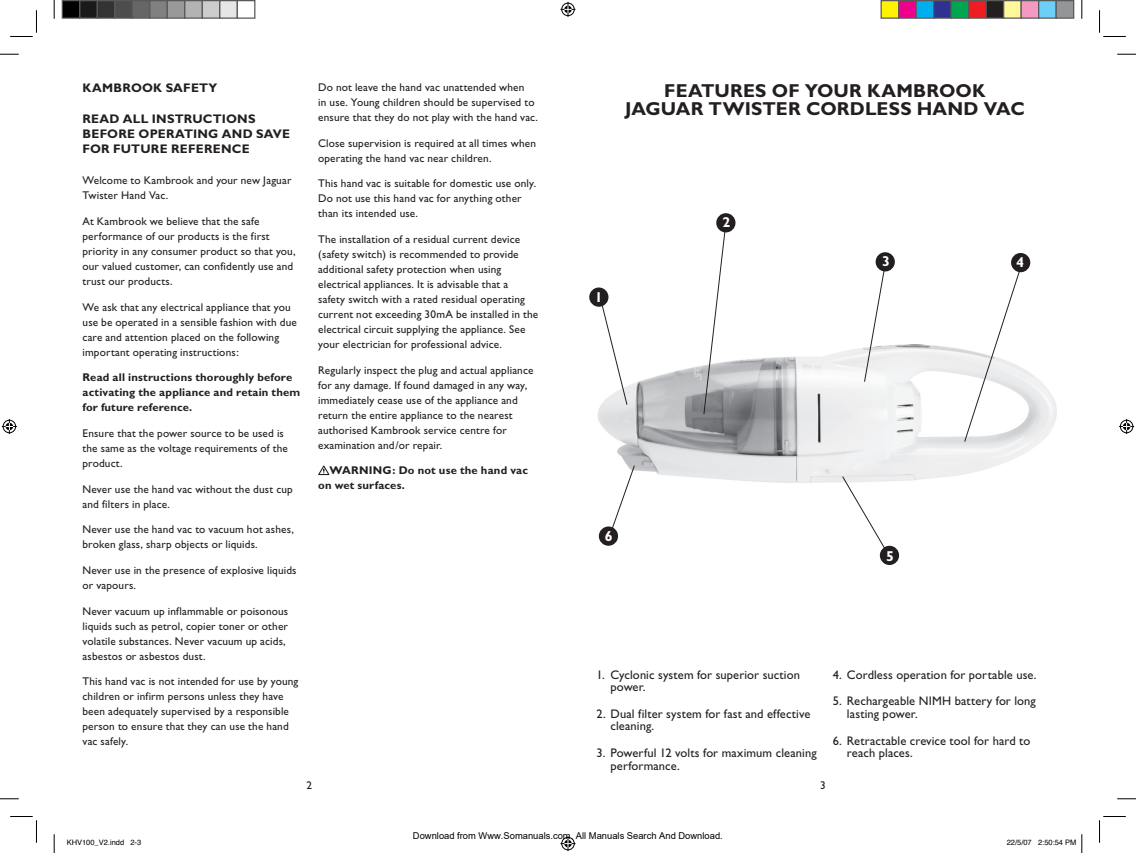
<style>
.page{position:relative;width:1136px;height:853px;background:#fff}
.page>*{position:absolute;margin:0;border:0;box-sizing:border-box;transform-origin:0 0}
.t1{font:700 18.75px "Gill Sans";letter-spacing:.005em;color:#231f20}
.t2{font:700 14.38px "Gill Sans";color:#fff}
.t3{font:12.5px/12.5px "Gill Sans";letter-spacing:.01em;color:#231f20}
.t4{font:700 12.5px/15px "Gill Sans";letter-spacing:.015em;color:#231f20}
.t5{font:11.25px/15px "Gill Sans";letter-spacing:.015em;color:#231f20}
.t6{font:700 11.25px/15px "Gill Sans";letter-spacing:.015em;color:#231f20}
.t7{font:9.38px "Arial";color:#000}
.t8{font:7.5px "Helvetica";color:#000}
</style>
<div class="page">
<svg style="left:318px;top:465px;width:11px;height:10px"></svg>
<img style="left:598px;top:344px;width:459px;height:221px">
<svg style="left:601px;top:304px;width:27px;height:101px"></svg>
<div style="left:589px;top:287px;width:19px;height:20px;background:#231f20;border-radius:50%"></div>
<svg style="left:864px;top:269px;width:21px;height:113px"></svg>
<div style="left:876px;top:252px;width:19px;height:19px;background:#231f20;border-radius:50%"></div>
<svg style="left:703px;top:228px;width:23px;height:187px"></svg>
<div style="left:716px;top:213px;width:19px;height:19px;background:#231f20;border-radius:50%"></div>
<svg style="left:611px;top:465px;width:24px;height:66px"></svg>
<div style="left:599px;top:526px;width:19px;height:19px;background:#231f20;border-radius:50%"></div>
<svg style="left:842px;top:475px;width:47px;height:79px"></svg>
<div style="left:880px;top:545px;width:19px;height:20px;background:#231f20;border-radius:50%"></div>
<svg style="left:964px;top:269px;width:56px;height:173px"></svg>
<div style="left:1011px;top:253px;width:19px;height:19px;background:#231f20;border-radius:50%"></div>
<svg style="left:0;top:53px;width:19px;height:2px"></svg>
<svg style="left:1117px;top:53px;width:19px;height:2px"></svg>
<svg style="left:0;top:798px;width:19px;height:1px"></svg>
<svg style="left:1117px;top:798px;width:19px;height:1px"></svg>
<svg style="left:53px;top:0;width:2px;height:19px"></svg>
<svg style="left:53px;top:834px;width:2px;height:18px"></svg>
<svg style="left:1081px;top:0;width:2px;height:19px"></svg>
<svg style="left:10px;top:10px;width:27px;height:27px"></svg>
<svg style="left:10px;top:816px;width:27px;height:26px"></svg>
<svg style="left:1099px;top:10px;width:27px;height:27px"></svg>
<svg style="left:1099px;top:816px;width:27px;height:26px"></svg>
<svg style="left:560px;top:2px;width:15px;height:15px"></svg>
<svg style="left:560px;top:836px;width:15px;height:15px"></svg>
<svg style="left:2px;top:419px;width:15px;height:15px"></svg>
<svg style="left:1119px;top:419px;width:15px;height:15px"></svg>
<div style="left:62px;top:1px;width:18px;height:17px;background:#000"></div>
<div style="left:62px;top:0;width:18px;height:19px;border:1px solid #595959"></div>
<div style="left:80px;top:1px;width:17px;height:17px;background:#1a1a1a"></div>
<div style="left:79px;top:0;width:19px;height:19px;border:1px solid #595959"></div>
<div style="left:97px;top:1px;width:18px;height:17px;background:#333"></div>
<div style="left:97px;top:0;width:18px;height:19px;border:1px solid #595959"></div>
<div style="left:115px;top:1px;width:17px;height:17px;background:#4d4d4d"></div>
<div style="left:114px;top:0;width:19px;height:19px;border:1px solid #595959"></div>
<div style="left:132px;top:1px;width:18px;height:17px;background:#666"></div>
<div style="left:132px;top:0;width:18px;height:19px;border:1px solid #595959"></div>
<div style="left:150px;top:1px;width:17px;height:17px;background:#808080"></div>
<div style="left:149px;top:0;width:19px;height:19px;border:1px solid #595959"></div>
<div style="left:167px;top:1px;width:18px;height:17px;background:#999"></div>
<div style="left:167px;top:0;width:18px;height:19px;border:1px solid #595959"></div>
<div style="left:185px;top:1px;width:17px;height:17px;background:#b3b3b3"></div>
<div style="left:184px;top:0;width:19px;height:19px;border:1px solid #595959"></div>
<div style="left:202px;top:1px;width:18px;height:17px;background:#ccc"></div>
<div style="left:202px;top:0;width:18px;height:19px;border:1px solid #595959"></div>
<div style="left:220px;top:1px;width:17px;height:17px;background:#e6e6e6"></div>
<div style="left:219px;top:0;width:19px;height:19px;border:1px solid #595959"></div>
<div style="left:237px;top:0;width:18px;height:19px;border:1px solid #595959"></div>
<div style="left:881px;top:1px;width:18px;height:17px;background:#fff101"></div>
<div style="left:880px;top:0;width:19px;height:19px;border:1px solid #595959"></div>
<div style="left:899px;top:1px;width:17px;height:17px;background:#ed028c"></div>
<div style="left:898px;top:0;width:19px;height:19px;border:1px solid #595959"></div>
<div style="left:916px;top:1px;width:18px;height:17px;background:#00aeef"></div>
<div style="left:915px;top:0;width:19px;height:19px;border:1px solid #595959"></div>
<div style="left:934px;top:1px;width:17px;height:17px;background:#2e3092"></div>
<div style="left:933px;top:0;width:19px;height:19px;border:1px solid #595959"></div>
<div style="left:951px;top:1px;width:18px;height:17px;background:#00a54f"></div>
<div style="left:950px;top:0;width:19px;height:19px;border:1px solid #595959"></div>
<div style="left:969px;top:1px;width:17px;height:17px;background:#ee1d23"></div>
<div style="left:968px;top:0;width:19px;height:19px;border:1px solid #595959"></div>
<div style="left:986px;top:1px;width:18px;height:17px;background:#231f20"></div>
<div style="left:985px;top:0;width:19px;height:19px;border:1px solid #595959"></div>
<div style="left:1004px;top:1px;width:17px;height:17px;background:#fff79a"></div>
<div style="left:1003px;top:0;width:19px;height:19px;border:1px solid #595959"></div>
<div style="left:1021px;top:1px;width:18px;height:17px;background:#f499c2"></div>
<div style="left:1020px;top:0;width:19px;height:19px;border:1px solid #595959"></div>
<div style="left:1039px;top:1px;width:17px;height:17px;background:#6bcff6"></div>
<div style="left:1038px;top:0;width:19px;height:19px;border:1px solid #595959"></div>
<div style="left:1056px;top:1px;width:18px;height:17px;background:#939598"></div>
<div style="left:1055px;top:0;width:19px;height:19px;border:1px solid #595959"></div>
<svg style="left:1081px;top:834px;width:2px;height:18px"></svg>
<p class="t4" style="left:83px;top:81px;width:136px">Kambrook Safety</p>
<p class="t4" style="left:83px;top:112px;width:209px">Read all i nstructi ons before operati ng and save for future reference</p>
<p class="t5" style="left:83px;top:173px;width:210px">Welcome to Kambrook and your new Jaguar<br>Twister Hand Vac.</p>
<p class="t5" style="left:83px;top:214px;width:215px">At Kambrook we believe that the safe performance of our products is the first priority in any consumer product so that you, our valued customer, can confidently use and trust our products.</p>
<p class="t5" style="left:83px;top:299px;width:216px">We ask that any electrical appliance that you use be operated in a sensible fashion with due care and attention placed on the following important operating instructions:</p>
<p class="t6" style="left:83px;top:370px;width:219px">Read all instructions thoroughly before activating the appliance and retain them for future reference.</p>
<p class="t5" style="left:83px;top:426px;width:207px">Ensure that the power source to be used is the same as the voltage requirements of the product.</p>
<p class="t5" style="left:83px;top:481px;width:212px">Never use the hand vac without the dust cup and filters in place.</p>
<p class="t5" style="left:83px;top:522px;width:213px">Never use the hand vac to vacuum hot ashes, broken glass, sharp objects or liquids.</p>
<p class="t5" style="left:83px;top:562px;width:216px">Never use in the presence of explosive liquids or vapours.</p>
<p class="t5" style="left:83px;top:603px;width:207px">Never vacuum up inflammable or poisonous liquids such as petrol, copier toner or other volatile substances. Never vacuum up acids, asbestos or asbestos dust.</p>
<p class="t5" style="left:83px;top:674px;width:217px">This hand vac is not intended for use by young children or infirm persons unless they have been adequately supervised by a responsible person to ensure that they can use the hand vac safely.</p>
<p class="t5" style="left:318px;top:80px;width:221px">Do not leave the hand vac unattended when<br>in use. Young children should be supervised to ensure that they do not play with the hand vac.</p>
<p class="t5" style="left:318px;top:135px;width:219px">Close supervision is required at all times when operating the hand vac near children.</p>
<p class="t5" style="left:318px;top:176px;width:219px">This hand vac is suitable for domestic use only.<br>Do not use this hand vac for anything other than its intended use.</p>
<p class="t5" style="left:318px;top:232px;width:222px">The installation of a residual current device (safety switch) is recommended to provide additional safety protection when using electrical appliances. It is advisable that a<br>safety switch with a rated residual operating current not exceeding 30mA be installed in the electrical circuit supplying the appliance. See your electrician for professional advice.</p>
<p class="t5" style="left:318px;top:362px;width:217px">Regularly inspect the plug and actual appliance for any damage. If found damaged in any way, immediately cease use of the appliance and return the entire appliance to the nearest authorised Kambrook service centre for examination and/or repair.</p>
<p class="t6" style="left:329px;top:463px;width:23px">WARN</p>
<p class="t6" style="left:318px;top:463px;width:211px;text-indent:51px">ING : Do not use the hand vac on wet surfaces.</p>
<h1 class="t1" style="left:664px;top:79px;width:14px">FEATURE</h1>
<h1 class="t1" style="left:755px;top:79px;width:65px">S OF YOUR</h1>
<h1 class="t1" style="left:867px;top:79px;width:117px">Kambrook</h1>
<h1 class="t1" style="left:625px;top:98px;width:98px">Jaguar Twis</h1>
<h1 class="t1" style="left:762px;top:98px;width:264px">ter Cordless Hand Vac</h1>
<p class="t2" style="left:595px;top:288px;width:9px">1</p>
<p class="t2" style="left:723px;top:214px;width:9px">2</p>
<p class="t2" style="left:882px;top:253px;width:9px">3</p>
<p class="t2" style="left:1016px;top:254px;width:9px">4</p>
<p class="t2" style="left:605px;top:527px;width:9px">6</p>
<p class="t2" style="left:886px;top:547px;width:9px">5</p>
<p class="t3" style="left:610px;top:668px;width:191px;text-indent:-14px">1. Cyclonic system for superior suction power.</p>
<p class="t3" style="left:610px;top:707px;width:201px;text-indent:-14px">2. Dual filter system for fast and effective cleaning.</p>
<p class="t3" style="left:610px;top:746px;width:208px;text-indent:-14px">3. Powerful 12 volts for maximum cleaning performance.</p>
<p class="t3" style="left:833px;top:668px;width:205px">4. Cordless operation for portable use.</p>
<p class="t3" style="left:847px;top:695px;width:191px;text-indent:-14px">5. Rechargeable NIMH battery for long lasting power.</p>
<p class="t3" style="left:847px;top:734px;width:185px;text-indent:-14px">6. Retractable crevice tool for hard to reach places.</p>
<p class="t7" style="left:413px;top:829px;width:311px">Download from Www.Somanuals.com. All Manuals Search And Download.</p>
<p class="t8" style="left:67px;top:836px;width:76px">KHV100_V2.indd 2-3</p>
<p class="t8" style="left:1007px;top:836px;width:71px">22/5/07 2:50:54 PM</p>
</div>
